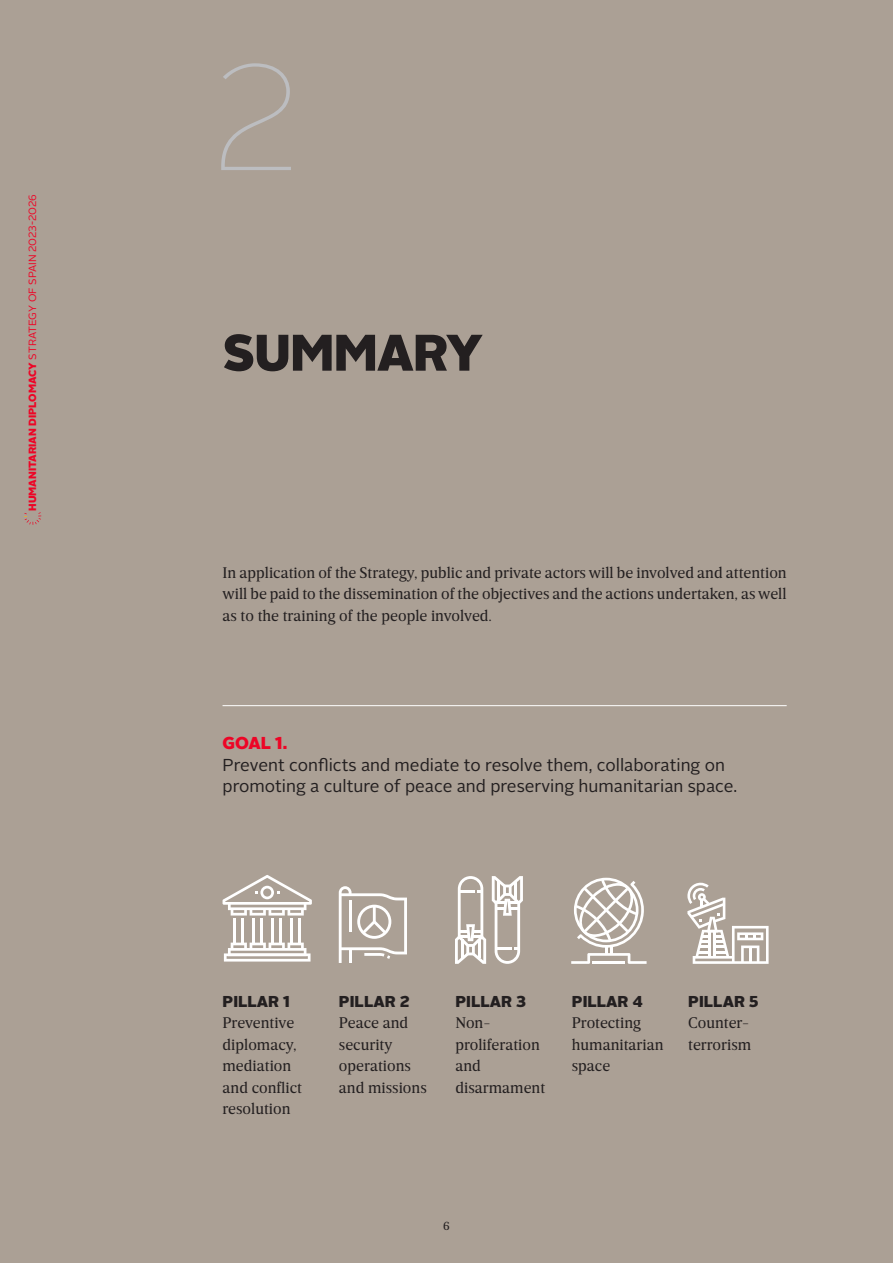
<style>
.page{position:relative;width:893px;height:1263px;background:#aba095}
.page>*{position:absolute;margin:0;border:0;box-sizing:border-box;transform-origin:0 0}
.TEXTO{font:100 150px "Alright Sans";color:#bcbdc0}
.C_TITULO_1{font:900 51.3px "Alright Sans";letter-spacing:-.02em;color:#231f20}
.C_TITULO_4{font:17.25px/21.5px "Alright Sans";color:#231f20}
.C_TITULO_4-2{font:900 17.25px "Alright Sans";color:#ed0526}
.TEXTO-2{font:15.75px/21.5px "Breve News";color:#231f20}
.TEXTO-3{font:900 15.75px "Alright Sans";color:#231f20}
.C_TEXTO_SANGRIA{font:12px "Breve News";color:#231f20}
.C_TEXTO_SANGRIA-2{font:10.5px "Alright Sans";letter-spacing:-.005em;color:#ed0526}
.s1{font-weight:900}
.s2{font-family:"Alright Sans";font-weight:900}
</style>
<div class="page">
<hr style="left:223px;top:705px;width:564px;height:1px;background:#fff">
<svg style="left:455px;top:876px;width:31px;height:88px"></svg>
<svg style="left:492px;top:876px;width:31px;height:88px"></svg>
<svg style="left:687px;top:883px;width:82px;height:81px"></svg>
<hr style="left:290px;top:918px;width:3px;height:26px;background:#fff">
<hr style="left:298px;top:918px;width:3px;height:26px;background:#fff">
<hr style="left:271px;top:918px;width:3px;height:26px;background:#fff">
<hr style="left:279px;top:918px;width:3px;height:26px;background:#fff">
<hr style="left:252px;top:918px;width:3px;height:26px;background:#fff">
<hr style="left:260px;top:918px;width:3px;height:26px;background:#fff">
<hr style="left:233px;top:918px;width:3px;height:26px;background:#fff">
<hr style="left:241px;top:918px;width:3px;height:26px;background:#fff">
<svg style="left:223px;top:875px;width:89px;height:40px"></svg>
<svg style="left:224px;top:942px;width:87px;height:19px"></svg>
<svg style="left:571px;top:878px;width:76px;height:86px"></svg>
<svg style="left:339px;top:886px;width:68px;height:77px"></svg>
<svg style="left:24px;top:512px;width:17px;height:13px"></svg>
<p class="C_TEXTO_SANGRIA-2" style="left:26px;top:511px;width:318px;rotate:-90deg"><span class="s1">HUMANITARIAN DIPLOMACY</span> STRATEGY OF SPAIN 2023-2026</p>
<p class="TEXTO" style="left:212px;top:16px;width:90px">2</p>
<p class="C_TITULO_1" style="left:223px;top:316px;width:262px">SUMMARY</p>
<p class="TEXTO-2" style="left:223px;top:562px;width:566px;text-align:justify">In application of the Strategy, public and private actors will be involved and attention will be paid to the dissemination of the objectives and the actions undertaken, as well as to the training of the people involved.</p>
<p class="C_TITULO_4-2" style="left:223px;top:731px;width:66px">GOAL 1.</p>
<p class="C_TITULO_4" style="left:223px;top:754px;width:516px">Prevent conflicts and mediate to resolve them, collaborating on promoting a culture of peace and preserving humanitarian space.</p>
<p class="TEXTO-2" style="left:223px;top:991px;width:81px"><span class="s2">PILLAR 1<br></span>Preventive diplomacy, mediation and conflict resolution</p>
<p class="TEXTO-3" style="left:339px;top:990px;width:72px">PILLAR 2</p>
<p class="TEXTO-2" style="left:339px;top:1012px;width:89px">Peace and security operations and missions</p>
<p class="TEXTO-2" style="left:455px;top:991px;width:91px"><span class="s2">PILLAR 3<br></span>Non&shy;proliferation and disarmament</p>
<p class="TEXTO-2" style="left:572px;top:991px;width:93px"><span class="s2">PILLAR 4<br></span>Protecting humanitarian space</p>
<p class="TEXTO-2" style="left:688px;top:991px;width:72px"><span class="s2">PILLAR 5<br></span>Counter&shy;terrorism</p>
<p class="C_TEXTO_SANGRIA" style="left:443px;top:1219px;width:8px">6</p>
</div>
